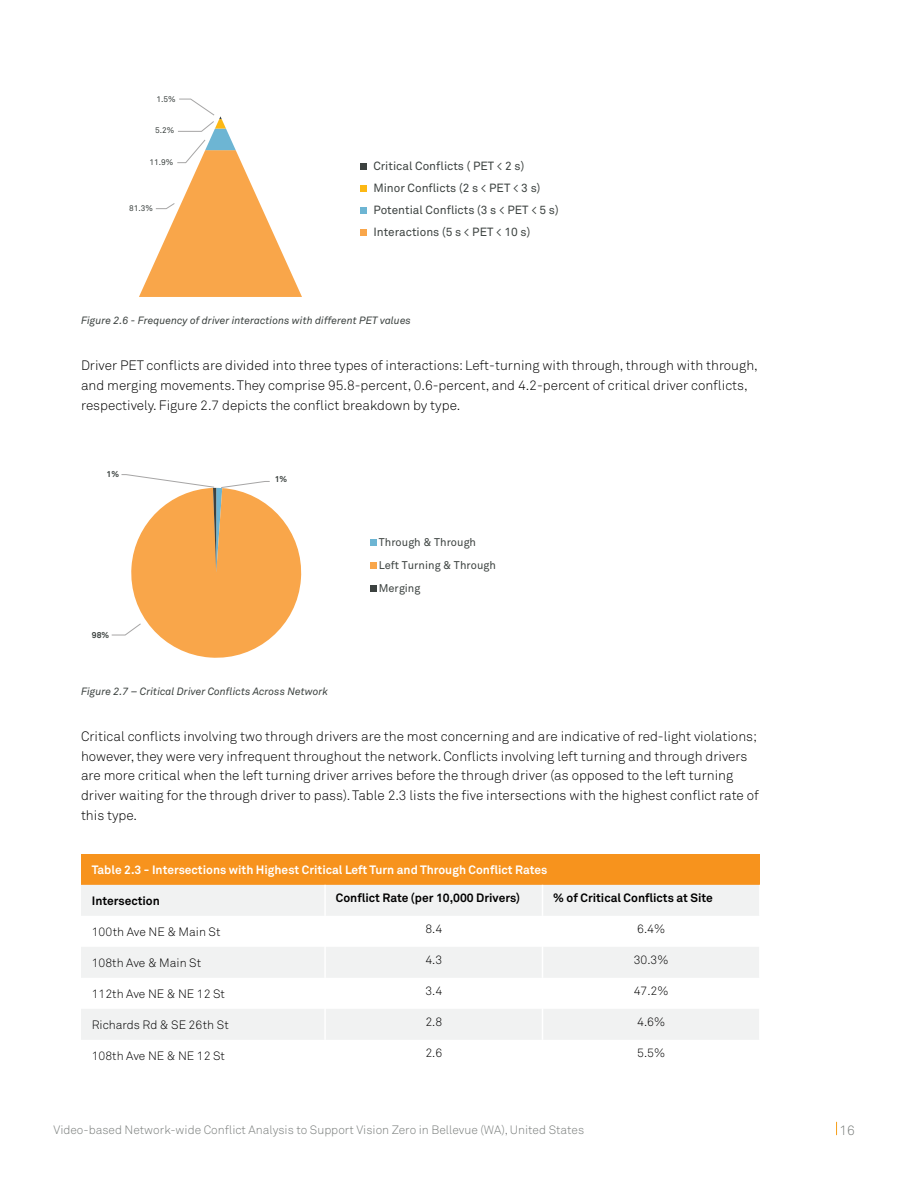
<style>
.page{position:relative;width:918px;height:1188px;background:#fff}
.page>*{position:absolute;margin:0;border:0;box-sizing:border-box;transform-origin:0 0}
.Body_9pt{font:300 13.5px/20px "Akkurat Pro";color:#000}
.t1{font:300 13.5px "Akkurat Pro";color:#797d7b}
.Body_9pt-2{font:300 12px "Akkurat Pro";color:#000}
.t2{font:300 12px "Akkurat Pro";color:#797d7b}
.t3{font:700 12px "Akkurat Pro";color:#fff}
.t4{font:700 12px "Akkurat Pro";color:#000}
.t5{font:11.85px/22px "Akkurat Pro";color:#3c4240}
.t6{font:11.1px/23px "Akkurat Pro";color:#3c4240}
.Legend{font:italic 10.5px "Akkurat Pro";color:#3c4240}
.t7{font:700 8.55px "Akkurat Pro";color:#3c4240}
.t8{font:8.25px "Akkurat Pro";color:#3c4240}
</style>
<div class="page">
<svg style="left:836px;top:1122px;width:1px;height:13px"></svg>
<div style="left:81px;top:854px;width:679px;height:31px;background:#f7931d"></div>
<svg style="left:81px;top:885px;width:678px;height:155px;fill:#f1f2f2"></svg>
<hr style="left:324px;top:885px;width:2px;height:31px;background:#fff">
<hr style="left:542px;top:885px;width:1px;height:31px;background:#fff">
<hr style="left:324px;top:916px;width:2px;height:31px;background:#fff">
<hr style="left:542px;top:916px;width:1px;height:31px;background:#fff">
<hr style="left:324px;top:947px;width:2px;height:31px;background:#fff">
<hr style="left:542px;top:947px;width:1px;height:31px;background:#fff">
<hr style="left:324px;top:978px;width:2px;height:31px;background:#fff">
<hr style="left:542px;top:978px;width:1px;height:31px;background:#fff">
<hr style="left:324px;top:1009px;width:2px;height:31px;background:#fff">
<hr style="left:542px;top:1009px;width:1px;height:31px;background:#fff">
<div style="left:360px;top:164px;width:7px;height:6px;background:#3c4240"></div>
<div style="left:360px;top:186px;width:7px;height:6px;background:#fcb814"></div>
<div style="left:360px;top:208px;width:7px;height:6px;background:#6db5d3"></div>
<div style="left:360px;top:230px;width:7px;height:6px;background:#f9a64a"></div>
<svg style="left:111px;top:474px;width:191px;height:184px"></svg>
<div style="left:370px;top:539px;width:6px;height:7px;background:#6db5d3"></div>
<svg style="left:370px;top:562px;width:6px;height:6px"></svg>
<svg style="left:370px;top:585px;width:6px;height:6px"></svg>
<svg style="left:139px;top:98px;width:163px;height:199px"></svg>
<div style="left:292px;top:156px;width:39px;height:70px;background:#fff"></div>
<p class="t8" style="left:156px;top:94px;width:21px">1.5%</p>
<p class="t8" style="left:155px;top:126px;width:21px">5.2%</p>
<p class="t8" style="left:149px;top:157px;width:25px">11.9%</p>
<p class="t8" style="left:129px;top:203px;width:25px">81.3%</p>
<p class="t5" style="left:373px;top:155px;width:187px">Critical Conflicts ( PET &lt; 2 s)<br>Minor Conflicts (2 s &lt; PET &lt; 3 s)<br>Potential Conflicts (3 s &lt; PET &lt; 5 s)<br>Interactions (5 s &lt; PET &lt; 10 s)</p>
<p class="Legend" style="left:81px;top:314px;width:332px">Figure 2.6 - Frequency of driver interactions with different PET values</p>
<p class="Body_9pt" style="left:81px;top:355px;width:678px">Driver PET conflicts are divided into three types of interactions: Left-turning with through, through with through, and merging movements. They comprise 95.8-percent, 0.6-percent, and 4.2-percent of critical driver conflicts, respectively. Figure 2.7 depicts the conflict breakdown by type.</p>
<p class="t7" style="left:107px;top:469px;width:14px">1%</p>
<p class="t7" style="left:92px;top:629px;width:19px">98%</p>
<p class="t7" style="left:275px;top:474px;width:14px">1%</p>
<p class="t6" style="left:379px;top:530px;width:119px">Through &amp; Through<br>Left Turning &amp; Through<br>Merging</p>
<p class="Legend" style="left:81px;top:685px;width:249px">Figure 2.7 – Critical Driver Conflicts Across Network</p>
<p class="Body_9pt" style="left:81px;top:726px;width:679px">Critical conflicts involving two through drivers are the most concerning and are indicative of red-light violations; however, they were very infrequent throughout the network. Conflicts involving left turning and through drivers are more critical when the left turning driver arrives before the through driver (as opposed to the left turning driver waiting for the through driver to pass). Table 2.3 lists the five intersections with the highest conflict rate of this type.</p>
<p class="t3" style="left:92px;top:862px;width:457px">Table 2.3 - Intersections with Highest Critical Left Turn and Through Conflict Rates</p>
<p class="t4" style="left:92px;top:893px;width:70px">Intersection</p>
<p class="t4" style="left:336px;top:891px;width:186px">Conflict Rate (per 10,000 Drivers)</p>
<p class="t4" style="left:553px;top:891px;width:161px">% of Critical Conflicts at Site</p>
<p class="Body_9pt-2" style="left:92px;top:925px;width:130px">100th Ave NE &amp; Main St</p>
<p class="Body_9pt-2" style="left:425px;top:922px;width:18px">8.4</p>
<p class="Body_9pt-2" style="left:637px;top:922px;width:29px">6.4%</p>
<p class="Body_9pt-2" style="left:92px;top:956px;width:111px">108th Ave &amp; Main St</p>
<p class="Body_9pt-2" style="left:425px;top:953px;width:18px">4.3</p>
<p class="Body_9pt-2" style="left:634px;top:953px;width:36px">30.3%</p>
<p class="Body_9pt-2" style="left:92px;top:987px;width:135px">112th Ave NE &amp; NE 12 St</p>
<p class="Body_9pt-2" style="left:425px;top:984px;width:18px">3.4</p>
<p class="Body_9pt-2" style="left:634px;top:984px;width:36px">47.2%</p>
<p class="Body_9pt-2" style="left:92px;top:1018px;width:138px">Richards Rd &amp; SE 26th St</p>
<p class="Body_9pt-2" style="left:425px;top:1015px;width:18px">2.8</p>
<p class="Body_9pt-2" style="left:637px;top:1015px;width:29px">4.6%</p>
<p class="Body_9pt-2" style="left:92px;top:1049px;width:135px">108th Ave NE &amp; NE 12 St</p>
<p class="Body_9pt-2" style="left:425px;top:1046px;width:18px">2.6</p>
<p class="Body_9pt-2" style="left:637px;top:1046px;width:29px">5.5%</p>
<p class="t2" style="left:53px;top:1122px;width:532px">Video-based Network-wide Conflict Analysis to Support Vision Zero in Bellevue (WA), United States</p>
<p class="t1" style="left:840px;top:1122px;width:17px">16</p>
</div>
